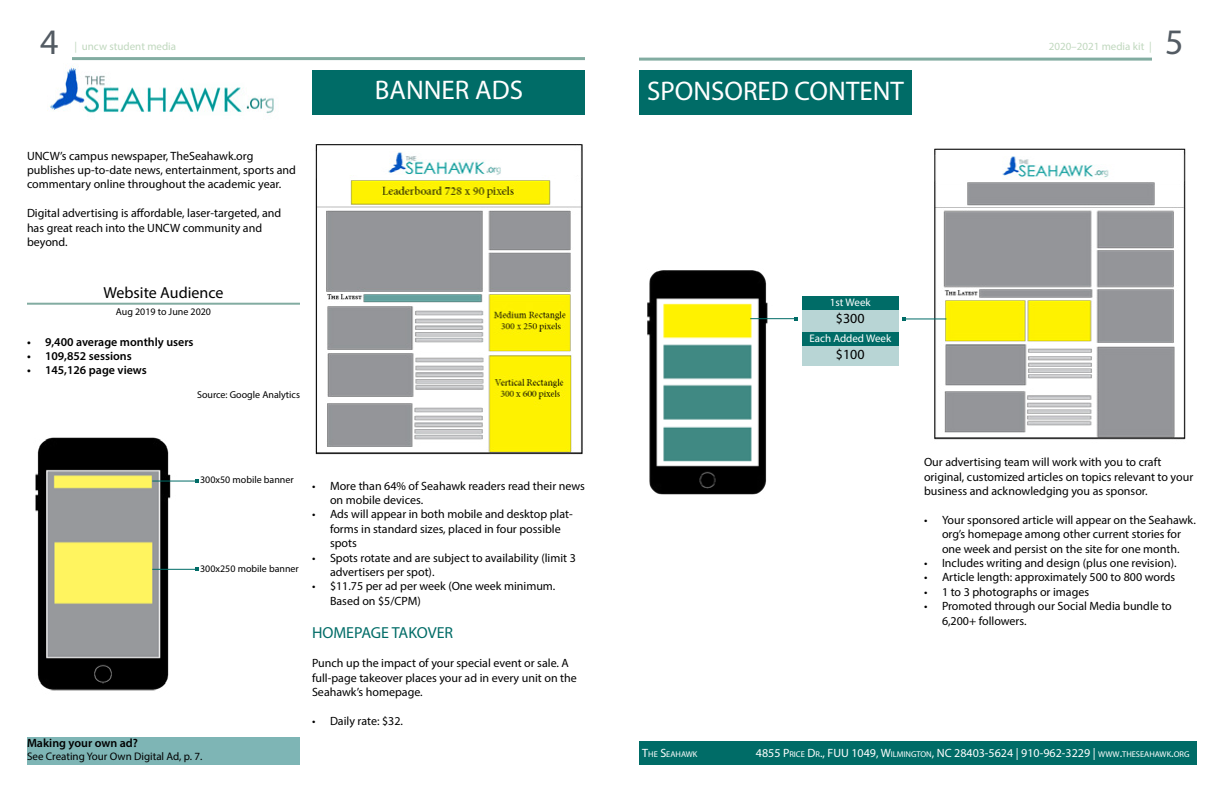
<style>
.page{position:relative;width:1224px;height:792px;background:#fff}
.page>*{position:absolute;margin:0;border:0;box-sizing:border-box;transform-origin:0 0}
.t1{font:36px "Myriad Pro";color:#535b63}
.t2{font:27px "Myriad Pro";color:#fff}
.t3{font:16px "Myriad Pro";color:#000}
.t4{font:16px "Myriad Pro";color:#006c67}
.t5{font:14px "Myriad Pro";color:#000}
.t6{font:12px/14.4px "Myriad Pro";color:#000}
.t7{font:12px "Myriad Pro";color:#fff}
.t8{font:600 12px "Myriad Pro";color:#000}
.t9{font:11px "Myriad Pro";color:#c0d8be}
.t10{font:11px "Myriad Pro";color:#000}
.t11{font:11px "Myriad Pro";color:#fff}
.t12{font:10px "Myriad Pro";color:#000}
.t13{font:8.4px "Myriad Pro";color:#fff}
.s1{font-size:12px}
.s2{font-size:8.4px}
</style>
<div class="page">
<hr style="left:72px;top:57px;width:513px;height:3px;background:#82aca1">
<hr style="left:639px;top:58px;width:513px;height:3px;background:#82aca1">
<div style="left:312px;top:71px;width:273px;height:44px;background:#006c67"></div>
<div style="left:802px;top:307px;width:97px;height:59px;background:#b8d5d5"></div>
<div style="left:639px;top:71px;width:273px;height:44px;background:#006c67"></div>
<img style="left:47px;top:63px;width:227px;height:51px">
<hr style="left:27px;top:303px;width:273px;height:2px;background:#82aca1">
<img style="left:315px;top:144px;width:268px;height:311px">
<img style="left:35px;top:437px;width:144px;height:254px">
<hr style="left:152px;top:481px;width:45px;height:1px;background:#006c67">
<svg style="left:195px;top:479px;width:4px;height:4px"></svg>
<hr style="left:152px;top:569px;width:45px;height:1px;background:#006c67">
<svg style="left:195px;top:567px;width:4px;height:4px"></svg>
<div style="left:27px;top:738px;width:273px;height:27px;background:#7eb5b5"></div>
<div style="left:639px;top:742px;width:558px;height:23px;background:#006c67"></div>
<img style="left:924px;top:148px;width:262px;height:292px">
<img style="left:647px;top:270px;width:130px;height:225px">
<div style="left:802px;top:296px;width:97px;height:14px;background:#006c67"></div>
<div style="left:802px;top:332px;width:97px;height:14px;background:#006c67"></div>
<hr style="left:750px;top:318px;width:46px;height:1px;background:#006c67">
<svg style="left:794px;top:317px;width:4px;height:4px"></svg>
<hr style="left:904px;top:318px;width:42px;height:1px;background:#006c67">
<svg style="left:902px;top:317px;width:4px;height:4px"></svg>
<h1 class="t1" style="left:40px;top:20px;width:20px">4</h1>
<p class="t9" style="left:75px;top:40px;width:103px">| uncw student media</p>
<p class="t9" style="left:1049px;top:39px;width:104px">2020–2021 media kit |</p>
<h1 class="t1" style="left:1165px;top:20px;width:20px">5</h1>
<p class="t6" style="left:27px;top:148px;width:270px">UNCW’s campus newspaper, TheSeahawk.org publishes up-to-date news, entertainment, sports and commentary online throughout the academic year.</p>
<p class="t6" style="left:27px;top:206px;width:256px">Digital advertising is affordable, laser-targeted, and has great reach into the UNCW community and beyond.</p>
<h3 class="t3" style="left:104px;top:283px;width:121px">Website Audience</h3>
<p class="t12" style="left:116px;top:305px;width:97px">Aug 2019 to June 2020</p>
<p class="t8" style="left:27px;top:334px;width:168px">• 9,400 average monthly users</p>
<p class="t8" style="left:27px;top:348px;width:106px">• 109,852 sessions</p>
<p class="t8" style="left:27px;top:363px;width:121px">• 145,126 page views</p>
<p class="t12" style="left:197px;top:389px;width:104px">Source: Google Analytics</p>
<h2 class="t2" style="left:375px;top:74px;width:150px">BANNER ADS</h2>
<h2 class="t2" style="left:647px;top:74px;width:258px">SPONSORED CONTENT</h2>
<p class="t11" style="left:830px;top:296px;width:42px">1st Week</p>
<p class="t5" style="left:836px;top:310px;width:30px">$300</p>
<p class="t11" style="left:809px;top:332px;width:83px">Each Added Week</p>
<p class="t5" style="left:836px;top:346px;width:30px">$100</p>
<p class="t12" style="left:200px;top:474px;width:95px">300x50 mobile banner</p>
<p class="t12" style="left:200px;top:562px;width:100px">300x250 mobile banner</p>
<p class="t6" style="left:330px;top:478px;width:257px;text-indent:-18px">• More than 64% of Seahawk readers read their news on mobile devices.</p>
<p class="t6" style="left:330px;top:507px;width:244px;text-indent:-18px">• Ads will appear in both mobile and desktop plat&shy;forms in standard sizes, placed in four possible spots</p>
<p class="t6" style="left:330px;top:550px;width:247px;text-indent:-18px">• Spots rotate and are subject to availability (limit 3 advertisers per spot).</p>
<p class="t6" style="left:330px;top:579px;width:227px;text-indent:-18px">• $11.75 per ad per week (One week minimum.<br>Based on $5/CPM)</p>
<h3 class="t4" style="left:312px;top:623px;width:143px">HOMEPAGE TAKOVER</h3>
<p class="t6" style="left:312px;top:656px;width:266px">Punch up the impact of your special event or sale. A full-page takeover places your ad in every unit on the<br>Seahawk’s homepage.</p>
<p class="t6" style="left:312px;top:713px;width:93px">• Daily rate: $32.</p>
<p class="t6" style="left:924px;top:455px;width:271px">Our advertising team will work with you to craft original, customized articles on topics relevant to your business and acknowledging you as sponsor.</p>
<p class="t6" style="left:924px;top:512px;width:273px;text-align:center">• Your sponsored article will appear on the Seahawk. org’s homepage among other current stories for<br>one week and persist on the site for one month.</p>
<p class="t6" style="left:924px;top:556px;width:254px">• Includes writing and design (plus one revision).</p>
<p class="t6" style="left:924px;top:570px;width:253px">• Article length: approximately 500 to 800 words</p>
<p class="t6" style="left:924px;top:584px;width:167px">• 1 to 3 photographs or images</p>
<p class="t6" style="left:942px;top:599px;width:231px;text-indent:-18px">• Promoted through our Social Media bundle to<br>6,200+ followers.</p>
<p class="t8" style="left:27px;top:735px;width:113px">Making your own ad?</p>
<p class="t10" style="left:27px;top:749px;width:177px">See Creating Your Own Digital Ad, p. 7.</p>
<p class="t13" style="left:642px;top:749px;width:57px"><span class="s1">T</span>HE <span class="s1">S</span>EAHAWK</p>
<p class="t7" style="left:756px;top:746px;width:435px">4855 P<span class="s2">RICE</span> D<span class="s2">R</span>., FUU 1049, W<span class="s2">ILMINGTON</span>, NC 28403-5624 | 910-962-3229 | <span class="s2">WWW</span>.<span class="s2">THESEAHAWK</span>.<span class="s2">ORG</span></p>
</div>
